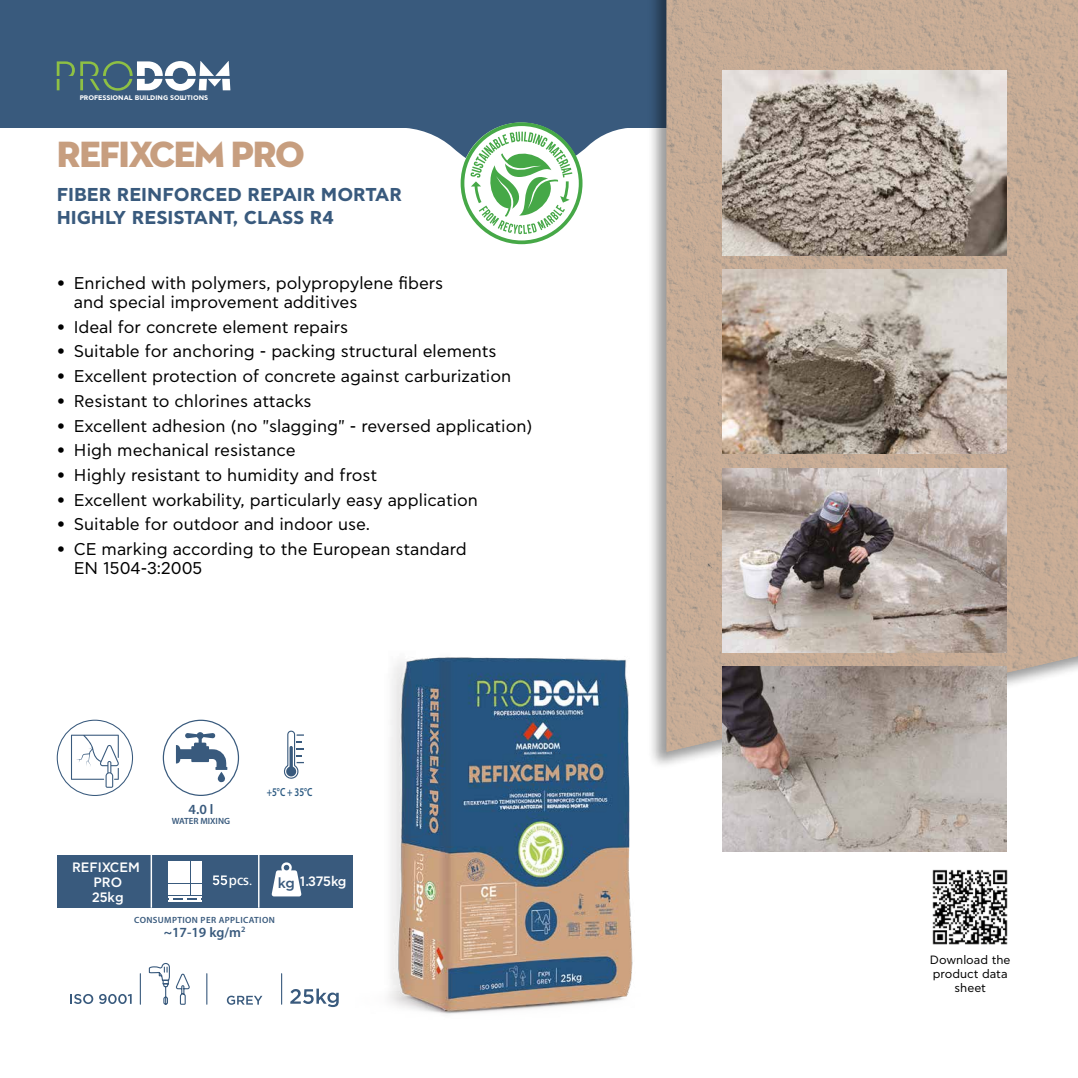
<style>
.page{position:relative;width:1078px;height:1078px;background:#fff}
.page>*{position:absolute;margin:0;border:0;box-sizing:border-box;transform-origin:0 0}
.t1{font:37.2px "Neutraface 2 Display Titling";letter-spacing:-.04em;color:#c79e7f}
.t2{font:700 18.6px/22.4px "CF Asty Std";color:#395a7d}
.t3{font:17px/19px "CF Asty Std";color:#000}
.t4{font:500 14.2px "CF Asty Std";color:#395a7d}
.t5{font:600 14px "Myriad Pro";color:#395a7d}
.t6{font:14px "PF Catalog";color:#fff}
.t7{font:500 13.6px/15px "CF Asty Std";color:#fff;text-align:center}
.t8{font:12px/14px "CF Asty Std";color:#000;text-align:center}
.t9{font:600 11.8px "Myriad Pro";color:#2c5a82;scale:.77 1}
.t10{font:600 9px "Myriad Pro";letter-spacing:.04em;color:#395a7d}
.t11{font:600 9px "Myriad Pro";color:#395a7d}
.t12{font:700 6.6px "CF Asty Std";color:#fff}
.s1{font-family:"Minion Pro"}
</style>
<div class="page">
<div style="left:0;top:0;width:1077px;height:128px;background:#395a7d"></div>
<svg style="left:407px;top:128px;width:220px;height:26px"></svg>
<svg style="left:460px;top:122px;width:122px;height:122px"></svg>
<div style="left:647px;top:0;width:430px;height:770px;background:#000;opacity:.4"></div>
<img style="left:666px;top:0;width:411px;height:751px">
<svg style="left:57px;top:61px;width:173px;height:30px"></svg>
<svg style="left:227px;top:995px;width:35px;height:9px"></svg>
<svg style="left:148px;top:963px;width:42px;height:42px"></svg>
<svg style="left:71px;top:734px;width:48px;height:53px"></svg>
<img style="left:932px;top:869px;width:76px;height:76px">
<div style="left:57px;top:854px;width:295px;height:53px;background:#395a7d"></div>
<svg style="left:213px;top:875px;width:14px;height:9px"></svg>
<svg style="left:271px;top:862px;width:30px;height:34px"></svg>
<hr style="left:150px;top:854px;width:2px;height:53px;background:#fff">
<hr style="left:258px;top:854px;width:1px;height:53px;background:#fff">
<div style="left:57px;top:719px;width:76px;height:76px;border:1px solid #395a7d;border-radius:50%"></div>
<svg style="left:290px;top:988px;width:48px;height:18px"></svg>
<hr style="left:206px;top:973px;width:1px;height:30px;background:#395a7d">
<hr style="left:281px;top:973px;width:1px;height:30px;background:#395a7d">
<hr style="left:140px;top:973px;width:1px;height:30px;background:#395a7d">
<svg style="left:70px;top:994px;width:23px;height:9px"></svg>
<svg style="left:99px;top:994px;width:33px;height:9px"></svg>
<div style="left:163px;top:719px;width:76px;height:76px;border:1px solid #395a7d;border-radius:50%"></div>
<svg style="left:176px;top:731px;width:51px;height:51px"></svg>
<svg style="left:283px;top:730px;width:21px;height:49px"></svg>
<img style="left:722px;top:71px;width:284px;height:184px">
<img style="left:722px;top:269px;width:284px;height:185px">
<img style="left:722px;top:468px;width:284px;height:184px">
<img style="left:722px;top:666px;width:284px;height:184px">
<div style="left:168px;top:860px;width:10px;height:11px;background:#fff"></div>
<div style="left:180px;top:860px;width:10px;height:11px;background:#fff"></div>
<div style="left:191px;top:860px;width:11px;height:11px;background:#fff"></div>
<div style="left:191px;top:872px;width:11px;height:10px;background:#fff"></div>
<div style="left:180px;top:872px;width:10px;height:10px;background:#fff"></div>
<div style="left:168px;top:872px;width:10px;height:10px;background:#fff"></div>
<div style="left:191px;top:884px;width:11px;height:10px;background:#fff"></div>
<div style="left:180px;top:884px;width:10px;height:10px;background:#fff"></div>
<div style="left:168px;top:884px;width:10px;height:10px;background:#fff"></div>
<hr style="left:168px;top:895px;width:34px;height:2px;background:#fff">
<hr style="left:168px;top:900px;width:34px;height:1px;background:#fff">
<img style="left:388px;top:629px;width:292px;height:385px">
<p class="t12" style="left:80px;top:94px;width:130px">PROFESSIONAL BUILDING SOLUTIONS</p>
<h1 class="t1" style="left:57px;top:131px;width:249px">REFIXCEM PRO</h1>
<p class="t2" style="left:57px;top:185px;width:346px">FIBER REINFORCED REPAIR MORTAR<br>HIGHLY RESISTANT, CLASS R4</p>
<p class="t3" style="left:74px;top:274px;width:371px;text-indent:-17px">• Enriched with polymers, polypropylene fibers and special improvement additives</p>
<p class="t3" style="left:57px;top:318px;width:293px">• Ideal for concrete element repairs</p>
<p class="t3" style="left:57px;top:342px;width:441px">• Suitable for anchoring - packing structural elements</p>
<p class="t3" style="left:57px;top:367px;width:456px">• Excellent protection of concrete against carburization</p>
<p class="t3" style="left:57px;top:392px;width:256px">• Resistant to chlorines attacks</p>
<p class="t3" style="left:57px;top:416px;width:477px">• Excellent adhesion (no "slagging" - reversed application)</p>
<p class="t3" style="left:57px;top:441px;width:240px">• High mechanical resistance</p>
<p class="t3" style="left:57px;top:466px;width:322px">• Highly resistant to humidity and frost</p>
<p class="t3" style="left:57px;top:490px;width:423px">• Excellent workability, particularly easy application</p>
<p class="t3" style="left:57px;top:515px;width:315px">• Suitable for outdoor and indoor use.</p>
<p class="t3" style="left:74px;top:540px;width:394px;text-indent:-17px">• CE marking according to the European standard<br>EN 1504-3:2005</p>
<p class="t7" style="left:72px;top:860px;width:69px">REFIXCEM<br>PRO<br>25kg</p>
<p class="t5" style="left:188px;top:800px;width:26px">4.0 l</p>
<p class="t11" style="left:172px;top:815px;width:60px">WATER MIXING</p>
<p class="t9" style="left:266px;top:784px;width:61px">+5°C + 35°C</p>
<p class="t7" style="left:300px;top:874px;width:48px">1.375kg</p>
<p class="t6" style="left:229px;top:872px;width:25px">pcs<span class="s1">.</span></p>
<p class="t4" style="left:278px;top:874px;width:19px">kg</p>
<p class="t10" style="left:134px;top:914px;width:142px">CONSUMPTION PER APPLICATION</p>
<p class="t5" style="left:164px;top:923px;width:83px">~17-19 kg/m<sup>2</sup></p>
<p class="t8" style="left:929px;top:952px;width:82px">Download the product data sheet</p>
</div>
